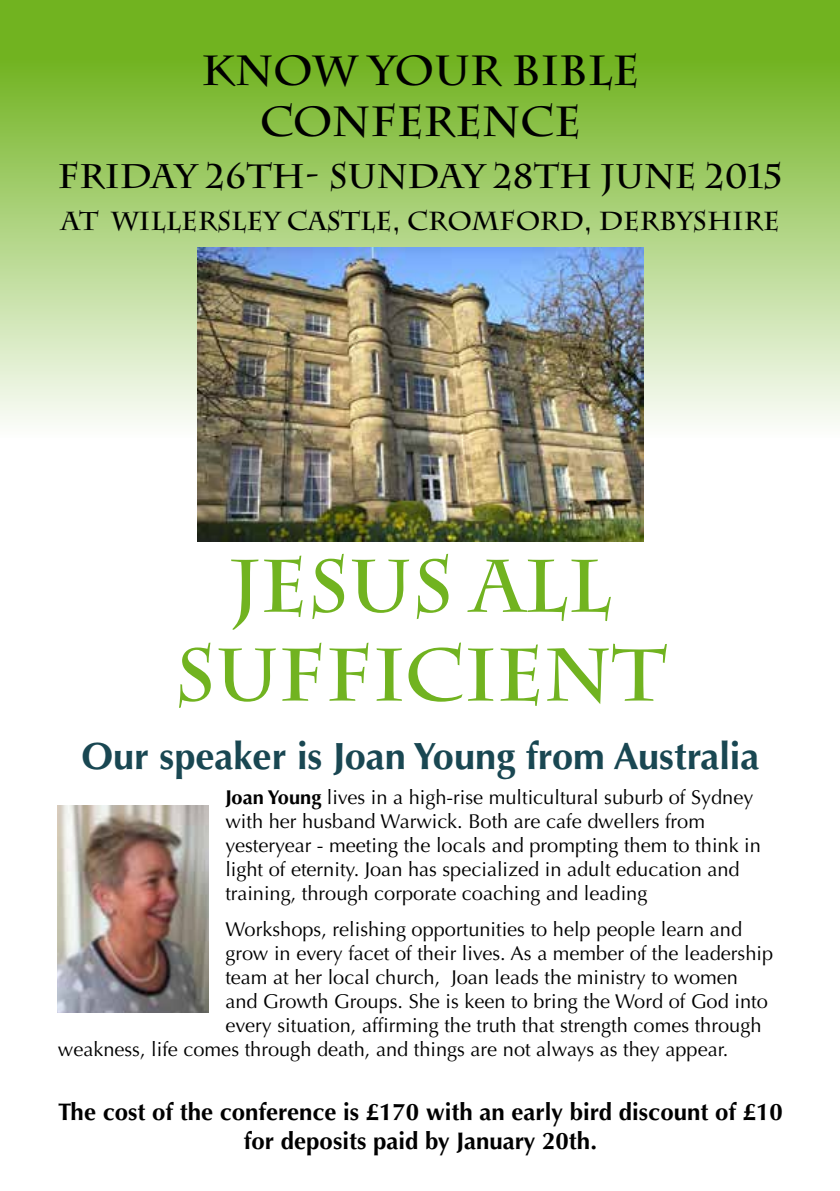
<style>
.page{position:relative;width:840px;height:1191px;background:#fff}
.page>*{position:absolute;margin:0;border:0;box-sizing:border-box;transform-origin:0 0}
.t1{font:700 74px/88.8px "Charlemagne Std";color:#71b320;text-align:center}
.t2{font:700 42px/50.4px "Charlemagne Std";color:#000;text-align:center}
.t3{font:700 38px "Optima LT";color:#194752}
.t4{font:700 34px "Charlemagne Std";color:#000}
.t5{font:700 26px "Charlemagne Std";color:#000}
.t6{font:700 24px/28.8px "Optima LT";color:#000;text-align:center}
.t7{font:20px/24px "Optima LT";color:#000}
.s1{font-weight:700}
</style>
<div class="page">
<svg style="left:0;top:0;width:839px;height:437px;background:#a0cb6a"></svg>
<img style="left:58px;top:805px;width:150px;height:207px">
<img style="left:198px;top:248px;width:444px;height:294px">
<h2 class="t2" style="left:201px;top:46px;width:439px">KNOW YOUR BIBLE<br>CONFERENCE</h2>
<h3 class="t4" style="left:58px;top:156px;width:726px">FRIDAY 26TH- SUNDAY 28TH JUNE 2015</h3>
<h3 class="t5" style="left:61px;top:206px;width:719px">AT WILLERSLEY CASTLE, CROMFORD, DERBYSHIRE</h3>
<h1 class="t1" style="left:174px;top:542px;width:493px">JESUS ALL<br>SUFFICIENT</h1>
<h3 class="t3" style="left:81px;top:734px;width:679px">Our speaker is Joan Young from Australia</h3>
<p class="t7" style="left:225px;top:785px;width:537px"><span class="s1">Joan Young</span> lives in a high-rise multicultural suburb of Sydney with her husband Warwick. Both are cafe dwellers from yesteryear - meeting the locals and prompting them to think in light of eternity. Joan has specialized in adult education and training, through corporate coaching and leading</p>
<p class="t7" style="left:225px;top:917px;width:518px">Workshops, relishing opportunities to help people learn and</p>
<p class="t7" style="left:225px;top:941px;width:549px">grow in every facet of their lives. As a member of the leadership</p>
<p class="t7" style="left:225px;top:965px;width:514px">team at her local church, Joan leads the ministry to women</p>
<p class="t7" style="left:225px;top:989px;width:543px">and Growth Groups. She is keen to bring the Word of God into</p>
<p class="t7" style="left:225px;top:1013px;width:537px">every situation, affirming the truth that strength comes through</p>
<p class="t7" style="left:58px;top:1037px;width:672px">weakness, life comes through death, and things are not always as they appear.</p>
<p class="t6" style="left:58px;top:1097px;width:725px">The cost of the conference is £170 with an early bird discount of £10 for deposits paid by January 20th.</p>
</div>
